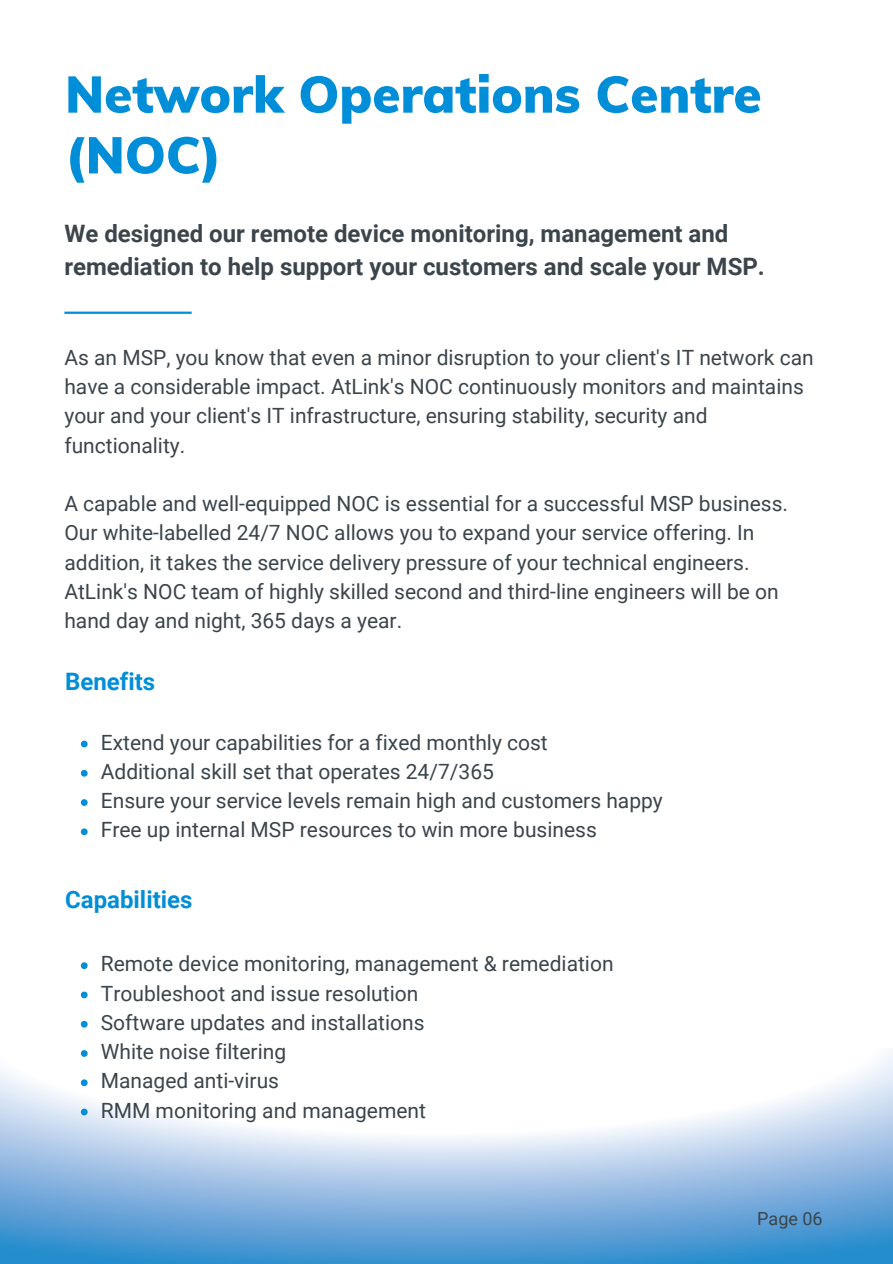
<style>
.page{position:relative;width:893px;height:1264px;background:#fff}
.page>*{position:absolute;margin:0;border:0;box-sizing:border-box;transform-origin:0 0}
.t1{font:900 51px/60.8px "Muli";color:#008ed8}
.t2{font:700 24px/32.7px "Roboto";color:#3b454b}
.t3{font:700 24px "Roboto";color:#008ed8}
.t4{font:21px/29.2px "Roboto";color:#3b454b}
.t5{font:18px "Roboto";color:#3b454b}
</style>
<div class="page">
<hr style="left:64px;top:311px;width:128px;height:3px;background:#008ed8">
<svg style="left:81px;top:740px;width:7px;height:7px"></svg>
<svg style="left:81px;top:770px;width:7px;height:6px"></svg>
<svg style="left:81px;top:799px;width:7px;height:7px"></svg>
<svg style="left:81px;top:828px;width:7px;height:7px"></svg>
<img style="left:0;top:1053px;width:892px;height:210px">
<svg style="left:81px;top:962px;width:7px;height:7px"></svg>
<svg style="left:81px;top:991px;width:7px;height:7px"></svg>
<svg style="left:81px;top:1020px;width:7px;height:7px"></svg>
<svg style="left:81px;top:1050px;width:7px;height:6px"></svg>
<svg style="left:81px;top:1079px;width:7px;height:7px"></svg>
<svg style="left:81px;top:1108px;width:7px;height:7px"></svg>
<h1 class="t1" style="left:65px;top:63px;width:698px">Network Operations Centre (NOC)</h1>
<h2 class="t2" style="left:64px;top:218px;width:702px">We designed our remote device monitoring, management and remediation to help support your customers and scale your MSP.</h2>
<p class="t4" style="left:64px;top:343px;width:750px">As an MSP, you know that even a minor disruption to your client's IT network can have a considerable impact. AtLink's NOC continuously monitors and maintains your and your client's IT infrastructure, ensuring stability, security and functionality.</p>
<p class="t4" style="left:64px;top:489px;width:725px">A capable and well-equipped NOC is essential for a successful MSP business.<br>Our white-labelled 24/7 NOC allows you to expand your service offering. In addition, it takes the service delivery pressure of your technical engineers.<br>AtLink's NOC team of highly skilled second and third-line engineers will be on hand day and night, 365 days a year.</p>
<h3 class="t3" style="left:65px;top:667px;width:92px">Benefits</h3>
<h3 class="t4" style="left:101px;top:727px;width:448px">Extend your capabilities for a fixed monthly cost</h3>
<h2 class="t4" style="left:101px;top:757px;width:394px">Additional skill set that operates 24/7/365</h2>
<p class="t4" style="left:101px;top:786px;width:563px">Ensure your service levels remain high and customers happy</p>
<p class="t4" style="left:101px;top:815px;width:497px">Free up internal MSP resources to win more business</p>
<p class="t3" style="left:65px;top:886px;width:129px">Capabilities</p>
<p class="t4" style="left:101px;top:949px;width:514px">Remote device monitoring, management &amp; remediation</p>
<p class="t4" style="left:101px;top:978px;width:319px">Troubleshoot and issue resolution</p>
<p class="t4" style="left:101px;top:1008px;width:325px">Software updates and installations</p>
<p class="t4" style="left:101px;top:1037px;width:187px">White noise filtering</p>
<p class="t4" style="left:101px;top:1066px;width:180px">Managed anti-virus</p>
<p class="t4" style="left:101px;top:1095px;width:327px">RMM monitoring and management</p>
<p class="t5" style="left:757px;top:1207px;width:67px">Page 06</p>
</div>
